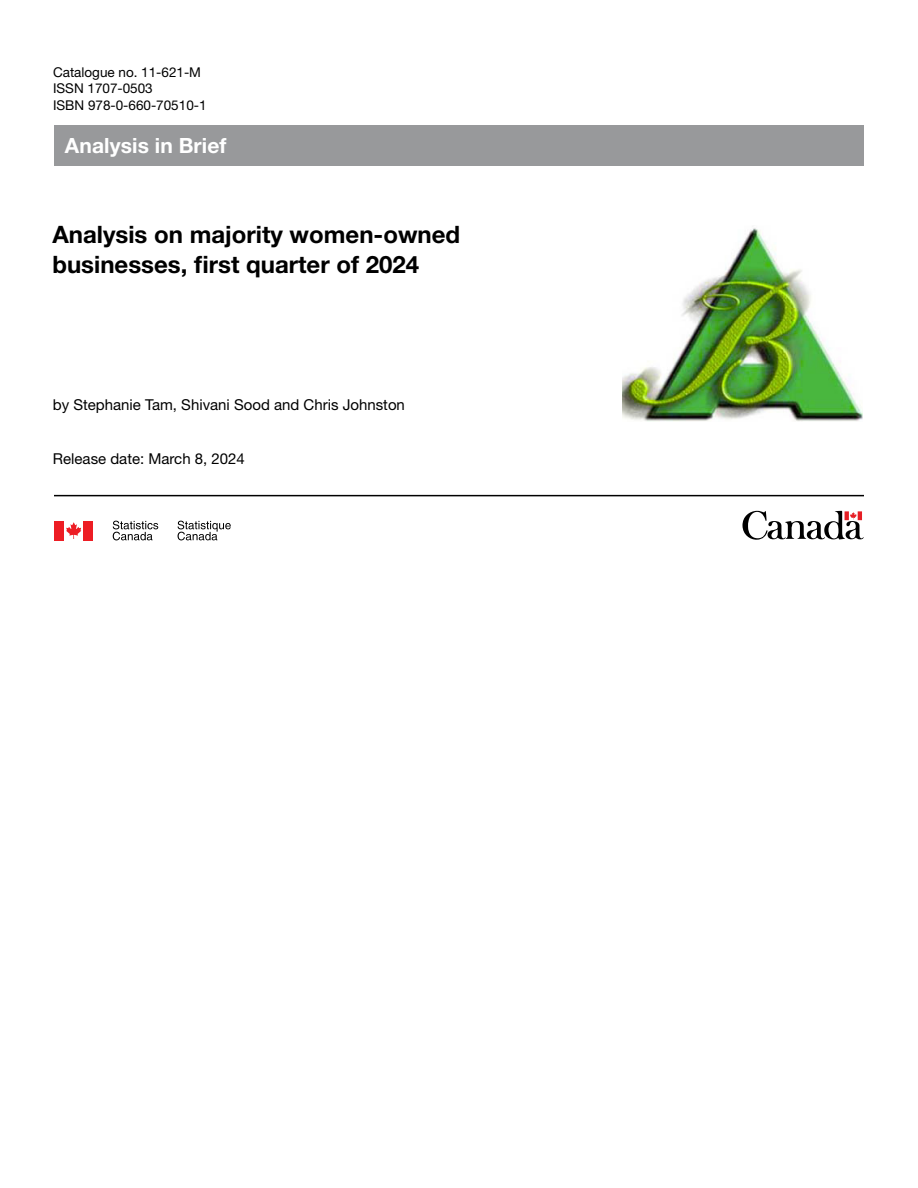
<style>
.page{position:relative;width:918px;height:1188px;background:#fff}
.page>*{position:absolute;margin:0;border:0;box-sizing:border-box;transform-origin:0 0}
.t1{font:700 24px/30px "Helvetica Neue LT Std";color:#000}
.t2{font:700 21px "Helvetica Neue LT Std";letter-spacing:.005em;color:#fff}
.t3{font:15px "Helvetica Neue LT Std";color:#000}
.t4{font:13.5px/16.5px "Helvetica Neue LT Std";color:#000}
</style>
<div class="page">
<hr style="left:54px;top:495px;width:810px;height:1px;background:#000">
<svg style="left:742px;top:511px;width:122px;height:29px"></svg>
<svg style="left:66px;top:522px;width:15px;height:17px"></svg>
<div style="left:54px;top:521px;width:10px;height:19px;background:#ed1d24"></div>
<div style="left:84px;top:521px;width:9px;height:19px;background:#ed1d24"></div>
<svg style="left:178px;top:521px;width:53px;height:19px"></svg>
<svg style="left:113px;top:521px;width:45px;height:19px"></svg>
<img style="left:623px;top:228px;width:239px;height:193px">
<div style="left:54px;top:125px;width:810px;height:40px;background:#98999b"></div>
<p class="t4" style="left:53px;top:63px;width:155px">Catalogue no. 11‑621‑M<br>ISSN 1707‑0503<br>ISBN 978-0-660-70510-1</p>
<h2 class="t2" style="left:65px;top:132px;width:163px">Analysis in Brief</h2>
<h1 class="t1" style="left:52px;top:219px;width:409px">Analysis on majority women-owned businesses, first quarter of 2024</h1>
<p class="t3" style="left:53px;top:395px;width:354px">by Stephanie Tam, Shivani Sood and Chris Johnston</p>
<p class="t3" style="left:53px;top:449px;width:194px">Release date: March 8, 2024</p>
</div>
